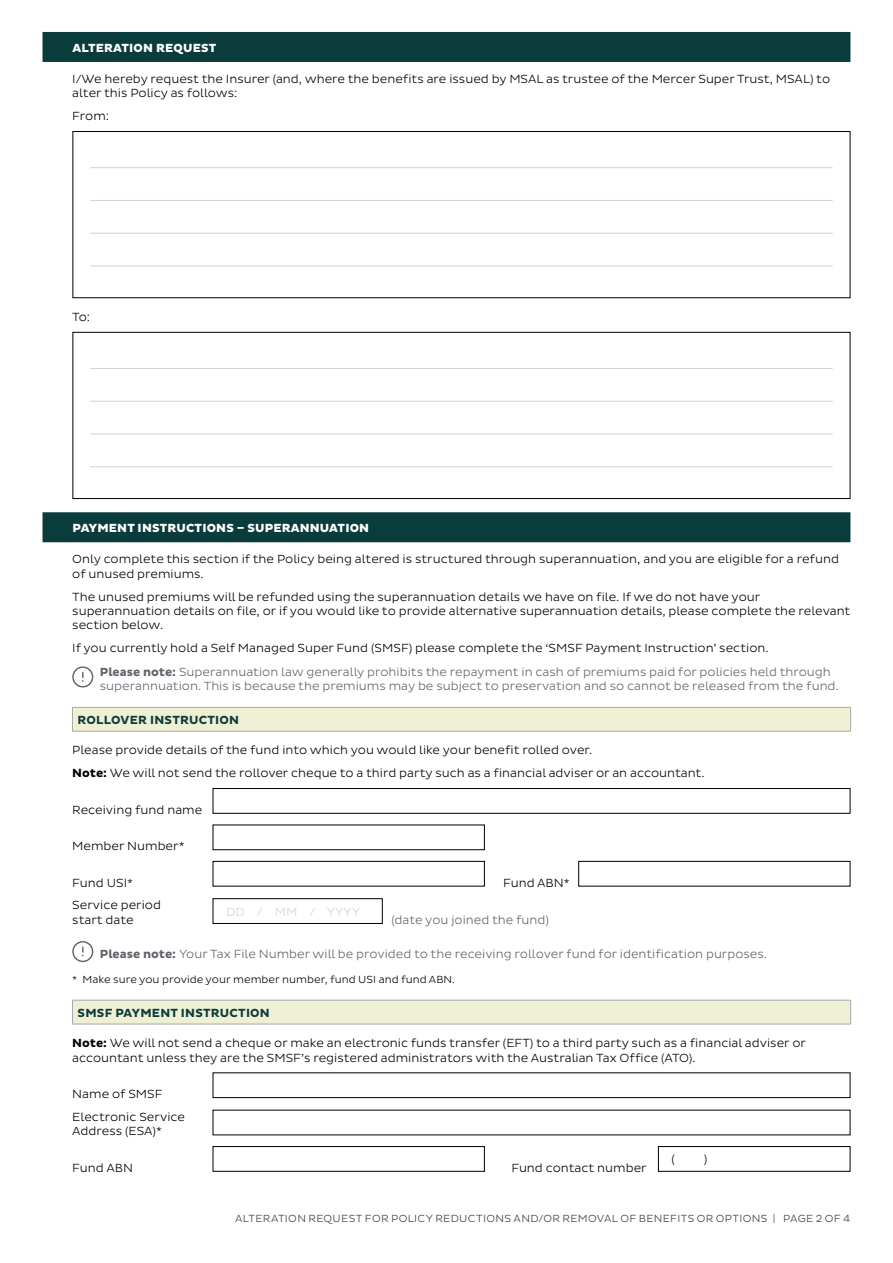
<style>
.page{position:relative;width:893px;height:1263px;background:#fff}
.page>*{position:absolute;margin:0;border:0;box-sizing:border-box;transform-origin:0 0}
.t1{font:300 12px/14.4px "Pluto Sans";color:#000}
.t2{font:300 12px/23.5px "Pluto Sans";color:#5f646b}
.t3{font:800 12px "Pluto Sans";letter-spacing:.015em;color:#fff}
.t4{font:700 12px "Pluto Sans";letter-spacing:.02em;color:#0b3c3c}
.t5{font:300 12px "Pluto Sans";color:#d1d3d4}
.t6{font:300 10.5px "Pluto Sans";letter-spacing:.035em;color:#303e46}
.t7{font:300 10.5px "Pluto Sans";color:#000}
.s1{color:#000}
.s2{font-weight:700}
</style>
<div class="page">
<div style="left:43px;top:32px;width:807px;height:30px;background:#0b3c3c"></div>
<div style="left:43px;top:512px;width:807px;height:30px;background:#0b3c3c"></div>
<hr style="left:90px;top:167px;width:743px;height:1px;background:#d1d3d4">
<hr style="left:90px;top:200px;width:743px;height:1px;background:#d1d3d4">
<hr style="left:90px;top:233px;width:743px;height:1px;background:#d1d3d4">
<hr style="left:90px;top:266px;width:743px;height:1px;background:#d1d3d4">
<div style="left:72px;top:131px;width:778px;height:167px;border:1px solid #000"></div>
<hr style="left:90px;top:368px;width:743px;height:1px;background:#d1d3d4">
<hr style="left:90px;top:401px;width:743px;height:1px;background:#d1d3d4">
<hr style="left:90px;top:434px;width:743px;height:1px;background:#d1d3d4">
<hr style="left:90px;top:466px;width:743px;height:1px;background:#d1d3d4">
<div style="left:72px;top:332px;width:778px;height:167px;border:1px solid #000"></div>
<svg style="left:72px;top:666px;width:21px;height:21px"></svg>
<div style="left:72px;top:707px;width:779px;height:24px;background:#efefd4"></div>
<hr style="left:72px;top:707px;width:779px;height:1px;background:#a7a9ac">
<svg style="left:72px;top:707px;width:1px;height:24px"></svg>
<svg style="left:850px;top:707px;width:1px;height:24px"></svg>
<hr style="left:72px;top:731px;width:779px;height:1px;background:#a7a9ac">
<div style="left:213px;top:788px;width:637px;height:26px;border:1px solid #000"></div>
<div style="left:213px;top:824px;width:272px;height:26px;border:1px solid #000"></div>
<div style="left:213px;top:861px;width:272px;height:25px;border:1px solid #000"></div>
<div style="left:578px;top:861px;width:272px;height:25px;border:1px solid #000"></div>
<div style="left:213px;top:898px;width:170px;height:26px;border:1px solid #000"></div>
<svg style="left:72px;top:941px;width:21px;height:21px"></svg>
<div style="left:72px;top:1000px;width:779px;height:24px;background:#efefd4"></div>
<hr style="left:72px;top:1000px;width:779px;height:1px;background:#a7a9ac">
<svg style="left:72px;top:1000px;width:1px;height:24px"></svg>
<svg style="left:850px;top:1000px;width:1px;height:24px"></svg>
<hr style="left:72px;top:1024px;width:779px;height:1px;background:#a7a9ac">
<div style="left:213px;top:1072px;width:637px;height:26px;border:1px solid #000"></div>
<div style="left:213px;top:1146px;width:272px;height:26px;border:1px solid #000"></div>
<div style="left:658px;top:1146px;width:192px;height:26px;border:1px solid #000"></div>
<p class="t3" style="left:72px;top:41px;width:145px">ALTERATION REQUEST</p>
<p class="t1" style="left:72px;top:72px;width:759px">I/We hereby request the I nsurer (and, where the benefits are issued by MSAL as trustee of the M ercer Super Trust, MSAL) to alter this Policy as follows:</p>
<p class="t1" style="left:72px;top:109px;width:38px">From:</p>
<p class="t1" style="left:72px;top:310px;width:19px">To:</p>
<p class="t3" style="left:72px;top:521px;width:298px">PAYMENT INSTRUCTIONS – SUPERANNUATION</p>
<p class="t1" style="left:72px;top:552px;width:768px">Only complete this section if the Policy being altered is structured through superannuation, and you are eligible for a refund of unused premiums.</p>
<p class="t1" style="left:72px;top:589px;width:780px">The unused premiums will be refunded using the superannuation details we have on file. If we do not have your superannuation details on file, or if you would like to provide alternative superannuation details, please complete the relevant section below.</p>
<p class="t1" style="left:72px;top:641px;width:312px">If you currently hold a Self Managed Super Fund (SMSF</p>
<p class="t1" style="left:409px;top:641px;width:149px">) please complete the ‘SMSF</p>
<p class="t2" style="left:100px;top:636px;width:732px;text-indent:485px"><span class="s1">Payment I nstruction’ section.<br></span><span class="s2">Please note:</span> Superannuation law generally prohibits the repayment in cash of premiums paid for policies held through</p>
<p class="t2" style="left:100px;top:674px;width:740px">superannuation. This is because the premiums may be subject to preservation and so cannot be released from the fund.</p>
<p class="t4" style="left:78px;top:713px;width:163px">ROLLOVER INSTRUCTION</p>
<p class="t1" style="left:72px;top:739px;width:634px;line-height:23px">Please provide details of the fund into which you would like your benefit rolled over.<br><span class="s2">Note:</span> We will not send the rollover cheque to a third party such as a financial adviser or an accountant.</p>
<p class="t1" style="left:72px;top:802px;width:132px">Receiving fund name</p>
<p class="t1" style="left:72px;top:839px;width:114px">Member N umber*</p>
<p class="t1" style="left:72px;top:875px;width:62px">Fund USI*</p>
<p class="t1" style="left:485px;top:875px;width:86px">Fund ABN*</p>
<p class="t1" style="left:72px;top:898px;width:90px">Service period start date</p>
<p class="t5" style="left:226px;top:905px;width:7px">DD</p>
<p class="t5" style="left:257px;top:905px;width:16px">/ MM</p>
<p class="t5" style="left:310px;top:905px;width:16px">/ YYYY</p>
<p class="t2" style="left:391px;top:908px;width:159px">(date you joined the fund)</p>
<p class="t2" style="left:100px;top:942px;width:669px"><span class="s2">Please note:</span> Your Tax File N umber will be provided to the receiving rollover fund for identification purposes.</p>
<p class="t7" style="left:72px;top:973px;width:293px">* Make sure you provide your member number, fund USI</p>
<p class="t7" style="left:379px;top:973px;width:78px">and fund ABN .</p>
<p class="t4" style="left:78px;top:1006px;width:194px">SMSF PAYMENT INSTRUCTION</p>
<p class="t1" style="left:72px;top:1036px;width:443px"><span class="s2">Note:</span> We will not send a cheque or make an electronic funds transfer (EFT</p>
<p class="t1" style="left:530px;top:1036px;width:278px">) to a third party such as a financial adviser or</p>
<p class="t1" style="left:72px;top:1050px;width:204px">accountant unless they are the SMSF</p>
<p class="t1" style="left:301px;top:1050px;width:396px">’s registered administrators with the Australian Tax Office (ATO).</p>
<p class="t1" style="left:72px;top:1082px;width:114px;line-height:23px">Name of SMSF<br>E lectronic Service</p>
<p class="t1" style="left:72px;top:1124px;width:91px">Address (ESA)*</p>
<p class="t1" style="left:72px;top:1160px;width:50px">Fund ABN</p>
<p class="t1" style="left:485px;top:1160px;width:18px">F</p>
<p class="t1" style="left:519px;top:1160px;width:129px">und contact number</p>
<p class="t1" style="left:671px;top:1152px;width:5px">(</p>
<p class="t1" style="left:704px;top:1152px;width:5px">)</p>
<p class="t6" style="left:235px;top:1212px;width:617px">Alteration request for policy reductions and/or removal of benefits or options | PAGE 2 OF 4</p>
</div>
